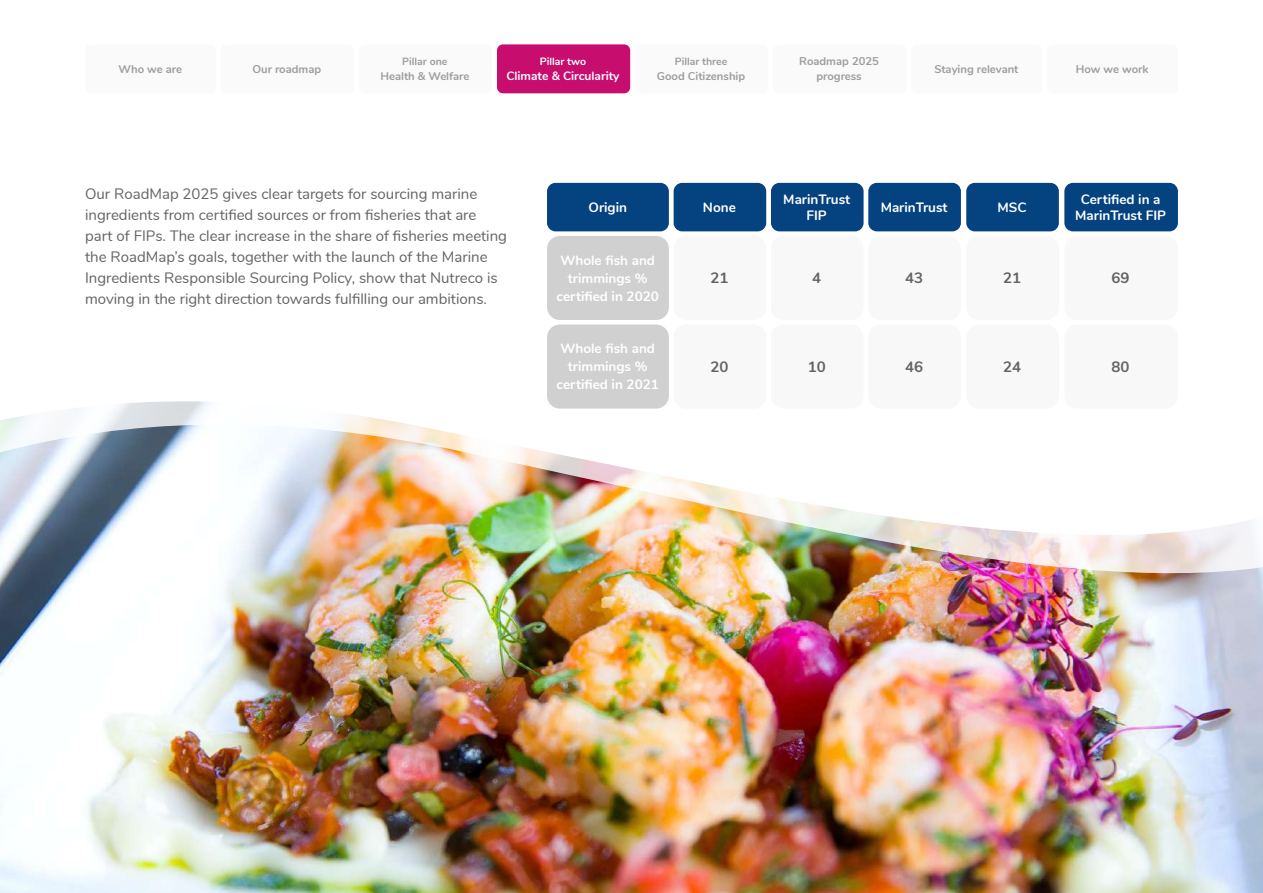
<style>
.page{position:relative;width:1263px;height:893px;background:#fff}
.page>*{position:absolute;margin:0;border:0;box-sizing:border-box;transform-origin:0 0}
.t1{font:15px/21px "Nunito";color:#646363}
.t2{font:700 15px "Nunito";color:#646363}
.t3{font:700 13.5px/18px "Nunito";color:#fff;text-align:center}
.t4{font:700 12px "Nunito";color:#fff}
.t5{font:700 11.25px/15px "Nunito";color:#9d9d9c;text-align:center}
.t6{font:700 10.5px "Nunito";color:#9d9d9c}
.t7{font:700 10.5px "Nunito";color:#fff}
</style>
<div class="page">
<div style="left:85px;top:44px;width:131px;height:49px;background:#fafafa;border-radius:6px"></div>
<div style="left:221px;top:44px;width:133px;height:49px;background:#fafafa;border-radius:6px"></div>
<div style="left:359px;top:44px;width:133px;height:49px;background:#fafafa;border-radius:6px"></div>
<div style="left:497px;top:44px;width:133px;height:49px;background:#c70d6d;border-radius:6px"></div>
<div style="left:635px;top:44px;width:133px;height:49px;background:#fafafa;border-radius:6px"></div>
<div style="left:773px;top:44px;width:133px;height:49px;background:#fafafa;border-radius:6px"></div>
<div style="left:911px;top:44px;width:131px;height:49px;background:#fafafa;border-radius:6px"></div>
<div style="left:1047px;top:44px;width:131px;height:49px;background:#fafafa;border-radius:6px"></div>
<img style="left:0;top:401px;width:1263px;height:492px">
<div style="left:547px;top:236px;width:122px;height:84px;background:#d0d0d0;border-radius:13px"></div>
<div style="left:547px;top:325px;width:122px;height:84px;background:#d0d0d0;border-radius:13px"></div>
<div style="left:771px;top:183px;width:92px;height:48px;background:#054280;border-radius:9px"></div>
<div style="left:674px;top:183px;width:92px;height:48px;background:#054280;border-radius:9px"></div>
<div style="left:547px;top:183px;width:122px;height:48px;background:#054280;border-radius:9px"></div>
<div style="left:966px;top:183px;width:93px;height:48px;background:#054280;border-radius:9px"></div>
<div style="left:868px;top:183px;width:93px;height:48px;background:#054280;border-radius:9px"></div>
<div style="left:1064px;top:183px;width:114px;height:48px;background:#054280;border-radius:9px"></div>
<div style="left:771px;top:236px;width:92px;height:84px;background:#f8f8f8;border-radius:13px"></div>
<div style="left:771px;top:325px;width:92px;height:84px;background:#f8f8f8;border-radius:13px"></div>
<div style="left:674px;top:236px;width:92px;height:84px;background:#f8f8f8;border-radius:13px"></div>
<div style="left:674px;top:325px;width:92px;height:84px;background:#f8f8f8;border-radius:13px"></div>
<div style="left:868px;top:236px;width:93px;height:84px;background:#f8f8f8;border-radius:13px"></div>
<div style="left:868px;top:325px;width:93px;height:84px;background:#f8f8f8;border-radius:13px"></div>
<div style="left:966px;top:236px;width:93px;height:84px;background:#f8f8f8;border-radius:13px"></div>
<div style="left:966px;top:325px;width:93px;height:84px;background:#f8f8f8;border-radius:13px"></div>
<div style="left:1064px;top:236px;width:114px;height:84px;background:#f8f8f8;border-radius:13px"></div>
<div style="left:1064px;top:325px;width:114px;height:84px;background:#f8f8f8;border-radius:13px"></div>
<p class="t5" style="left:119px;top:61px;width:65px">Who we are</p>
<p class="t5" style="left:252px;top:61px;width:70px">Our roadmap</p>
<p class="t6" style="left:402px;top:54px;width:47px">Pillar one</p>
<p class="t5" style="left:380px;top:68px;width:90px">Health &amp; Welfare</p>
<p class="t7" style="left:540px;top:54px;width:48px">Pillar two</p>
<p class="t4" style="left:506px;top:67px;width:115px">Climate &amp; Circularity</p>
<p class="t6" style="left:675px;top:54px;width:54px">Pillar three</p>
<p class="t5" style="left:657px;top:68px;width:90px">Good Citizenship</p>
<p class="t5" style="left:799px;top:53px;width:81px">Roadmap 2025 progress</p>
<p class="t5" style="left:934px;top:61px;width:86px">Staying relevant</p>
<p class="t5" style="left:1076px;top:61px;width:74px">How we work</p>
<p class="t1" style="left:85px;top:182px;width:423px">Our RoadMap 2025 gives clear targets for sourcing marine ingredients from certified sources or from fisheries that are part of FIPs. The clear increase in the share of fisheries meeting the RoadMap’s goals, together with the launch of the Marine Ingredients Responsible Sourcing Policy, show that Nutreco is moving in the right direction towards fulfilling our ambitions.</p>
<p class="t3" style="left:588px;top:197px;width:40px">Origin</p>
<p class="t3" style="left:703px;top:197px;width:34px">None</p>
<p class="t3" style="left:881px;top:197px;width:68px">MarinTrust</p>
<p class="t3" style="left:997px;top:197px;width:31px">MSC</p>
<p class="t3" style="left:1075px;top:190px;width:92px;line-height:16.5px">Certified in a<br>MarinTrust FIP</p>
<p class="t3" style="left:783px;top:190px;width:68px;line-height:16.5px">MarinTrust<br>FIP</p>
<p class="t3" style="left:556px;top:250px;width:104px">Whole fish and trimmings % certified in 2020</p>
<p class="t3" style="left:556px;top:339px;width:104px">Whole fish and trimmings % certified in 2021</p>
<p class="t2" style="left:710px;top:267px;width:20px">21</p>
<p class="t2" style="left:710px;top:356px;width:20px">20</p>
<p class="t2" style="left:812px;top:267px;width:10px">4</p>
<p class="t2" style="left:808px;top:356px;width:19px">10</p>
<p class="t2" style="left:905px;top:267px;width:19px">43</p>
<p class="t2" style="left:905px;top:356px;width:19px">46</p>
<p class="t2" style="left:1003px;top:267px;width:20px">21</p>
<p class="t2" style="left:1003px;top:356px;width:20px">24</p>
<p class="t2" style="left:1112px;top:267px;width:19px">69</p>
<p class="t2" style="left:1112px;top:356px;width:19px">80</p>
</div>
